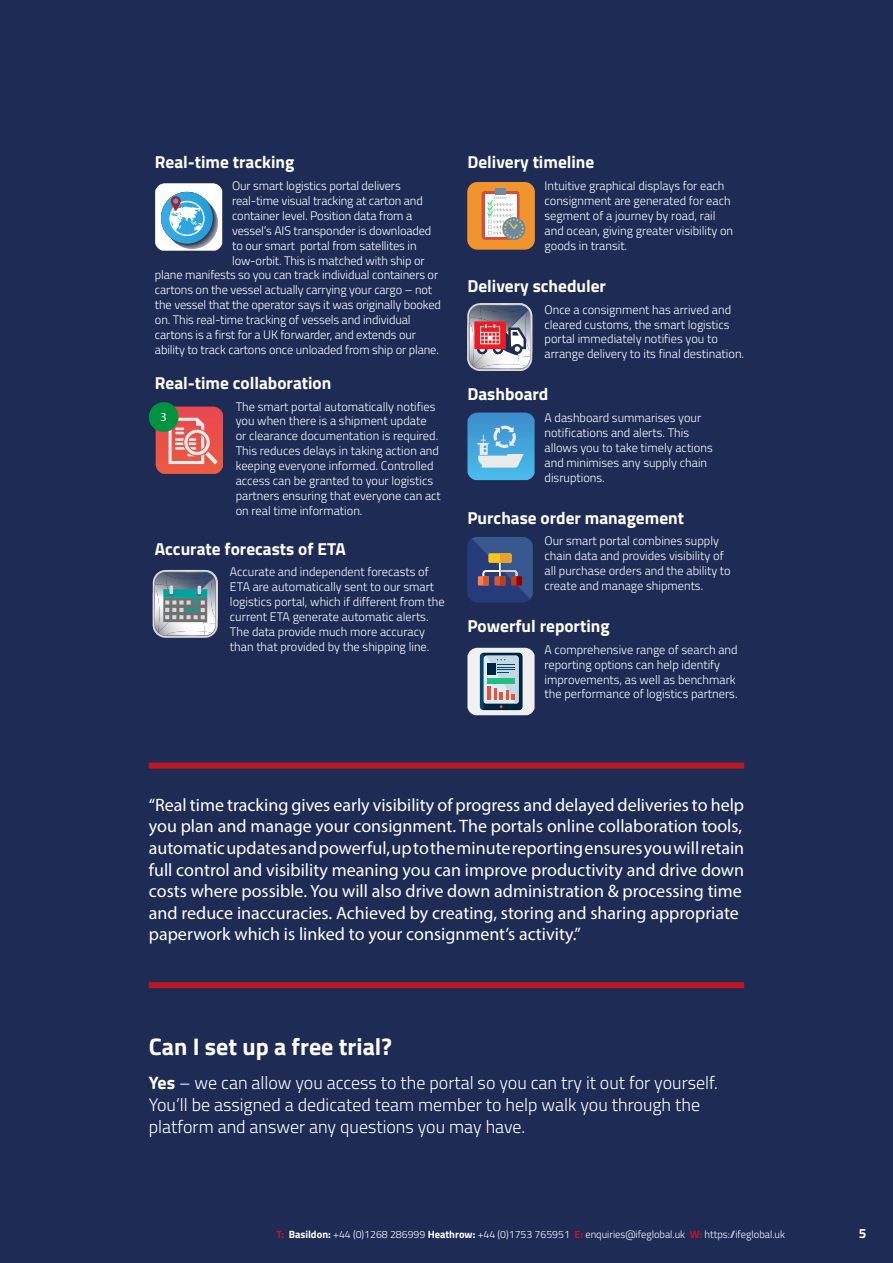
<style>
.page{position:relative;width:893px;height:1263px;background:#1e2c55}
.page>*{position:absolute;margin:0;border:0;box-sizing:border-box;transform-origin:0 0}
.t1{font:700 24px "Titillium Web";color:#fff}
.t2{font:18px/21.6px "Myriad Pro";color:#fff}
.t3{font:300 18px/21.6px "Titillium Web";color:#fff}
.t4{font:700 17.4px "Titillium Web";color:#fff}
.t5{font:700 13.5px "Titillium Web";color:#fff}
.t6{font:300 12.45px/14.9px "Titillium Web";color:#fff}
.t7{font:12.3px "Myriad Pro";color:#fff}
.t8{font:300 10.5px "Titillium Web";color:#fff}
.s1{font-weight:700}
.s2{font-weight:700;color:#be1622}
</style>
<div class="page">
<div style="left:149px;top:763px;width:595px;height:6px;background:#be1622"></div>
<svg style="left:155px;top:183px;width:67px;height:68px;background:#a3c9df"></svg>
<svg style="left:156px;top:407px;width:67px;height:67px;background:#e67069"></svg>
<div style="left:149px;top:402px;width:30px;height:30px;background:#009440;border-radius:50%"></div>
<svg style="left:153px;top:570px;width:65px;height:68px;background:#91a3aa"></svg>
<div style="left:467px;top:182px;width:68px;height:68px;background:#f0942e;border-radius:10px"></div>
<div style="left:482px;top:191px;width:37px;height:49px;background:#cf4f40;border-radius:3px"></div>
<div style="left:485px;top:194px;width:31px;height:43px;background:#fff"></div>
<div style="left:495px;top:189px;width:11px;height:6px;background:#6b8aa8"></div>
<svg style="left:502px;top:217px;width:23px;height:23px"></svg>
<svg style="left:487px;top:197px;width:37px;height:41px"></svg>
<svg style="left:467px;top:303px;width:65px;height:68px;background:#ac909c"></svg>
<svg style="left:467px;top:648px;width:68px;height:67px;background:#aab7be"></svg>
<div style="left:467px;top:537px;width:66px;height:65px;background:#263b7a;border-radius:10px"></div>
<svg style="left:471px;top:537px;width:62px;height:64px"></svg>
<svg style="left:467px;top:412px;width:68px;height:68px;background:#5dabd7"></svg>
<div style="left:149px;top:982px;width:595px;height:6px;background:#be1622"></div>
<h3 class="t4" style="left:155px;top:149px;width:141px">Real-time tracking</h3>
<p class="t6" style="left:232px;top:178px;width:170px">Our smart logistics portal delivers</p>
<p class="t6" style="left:232px;top:193px;width:192px">real-time visual tracking at carton and</p>
<p class="t6" style="left:232px;top:208px;width:182px">container level. Position data from a</p>
<p class="t6" style="left:232px;top:222px;width:201px">vessel’s AIS transponder is downloaded</p>
<p class="t6" style="left:232px;top:237px;width:186px">to our smart portal from satellites in</p>
<p class="t6" style="left:232px;top:252px;width:194px">low-orbit. This is matched with ship or</p>
<p class="t6" style="left:155px;top:267px;width:285px">plane manifests so you can track individual containers or</p>
<p class="t6" style="left:155px;top:282px;width:279px">cartons on the vessel actually carrying your cargo – not</p>
<p class="t6" style="left:155px;top:297px;width:287px">the vessel that the operator says it was originally booked</p>
<p class="t6" style="left:155px;top:312px;width:257px">on. This real-time tracking of vessels and individual</p>
<p class="t6" style="left:155px;top:326px;width:263px">cartons is a first for a UK forwarder, and extends our</p>
<p class="t6" style="left:155px;top:341px;width:285px">ability to track cartons once unloaded from ship or plane.</p>
<h3 class="t4" style="left:155px;top:369px;width:178px">Real-time collaboration</h3>
<p class="t6" style="left:236px;top:398px;width:207px">The smart portal automatically notifies you when there is a shipment update<br>or clearance documentation is required.<br>This reduces delays in taking action and keeping everyone informed. Controlled access can be granted to your logistics partners ensuring that everyone can act on real time information.</p>
<h3 class="t4" style="left:155px;top:535px;width:192px">Accurate forecasts of ETA</h3>
<p class="t6" style="left:230px;top:564px;width:216px">Accurate and independent forecasts of ETA are automatically sent to our smart logistics portal, which if different from the current ETA generate automatic alerts.<br>The data provide much more accuracy than that provided by the shipping line.</p>
<p class="t7" style="left:160px;top:409px;width:8px">3</p>
<h3 class="t4" style="left:467px;top:149px;width:129px">Delivery timeline</h3>
<p class="t6" style="left:545px;top:178px;width:190px">Intuitive graphical displays for each consignment are generated for each segment of a journey by road, rail and ocean, giving greater visibility on goods in transit.</p>
<h3 class="t4" style="left:467px;top:272px;width:140px">Delivery scheduler</h3>
<p class="t6" style="left:545px;top:301px;width:201px">Once a consignment has arrived and cleared customs, the smart logistics portal immediately notifies you to arrange delivery to its final destination.</p>
<h3 class="t4" style="left:467px;top:381px;width:83px">Dashboard</h3>
<p class="t6" style="left:545px;top:410px;width:170px">A dashboard summarises your notifications and alerts. This allows you to take timely actions and minimises any supply chain disruptions.</p>
<h3 class="t4" style="left:467px;top:504px;width:218px">Purchase order management</h3>
<p class="t6" style="left:545px;top:533px;width:188px">Our smart portal combines supply chain data and provides visibility of all purchase orders and the ability to create and manage shipments.</p>
<h3 class="t4" style="left:467px;top:613px;width:144px">Powerful reporting</h3>
<p class="t6" style="left:545px;top:641px;width:195px">A comprehensive range of search and reporting options can help identify improvements, as well as benchmark the performance of logistics partners.</p>
<p class="t2" style="left:149px;top:794px;width:597px">“Real time tracking gives early visibility of progress and delayed deliveries to help you plan and manage your consignment. The portals online collaboration tools, automatic updates and powerful, up to the minute reporting ensures you will retain full control and visibility meaning you can improve productivity and drive down costs where possible. You will also drive down administration &amp; processing time and reduce inaccuracies. Achieved by creating, storing and sharing appropriate paperwork which is linked to your consignment’s activity.”</p>
<h1 class="t1" style="left:149px;top:1028px;width:245px">Can I set up a free trial?</h1>
<h2 class="t3" style="left:149px;top:1071px;width:571px"><span class="s1">Yes</span> – we can allow you access to the portal so you can try it out for yourself.<br>You’ll be assigned a dedicated team member to help walk you through the platform and answer any questions you may have.</h2>
<p class="t8" style="left:276px;top:1227px;width:510px"><span class="s2">T:</span> <span class="s1">Basildon:</span> +44 (0)1268 286999 <span class="s1">Heathrow:</span> +44 (0)1753 765951 <span class="s2">E:</span> enquiries@ifeglobal.uk <span class="s2">W:</span> https://ifeglobal.uk</p>
<p class="t5" style="left:859px;top:1223px;width:9px">5</p>
</div>
